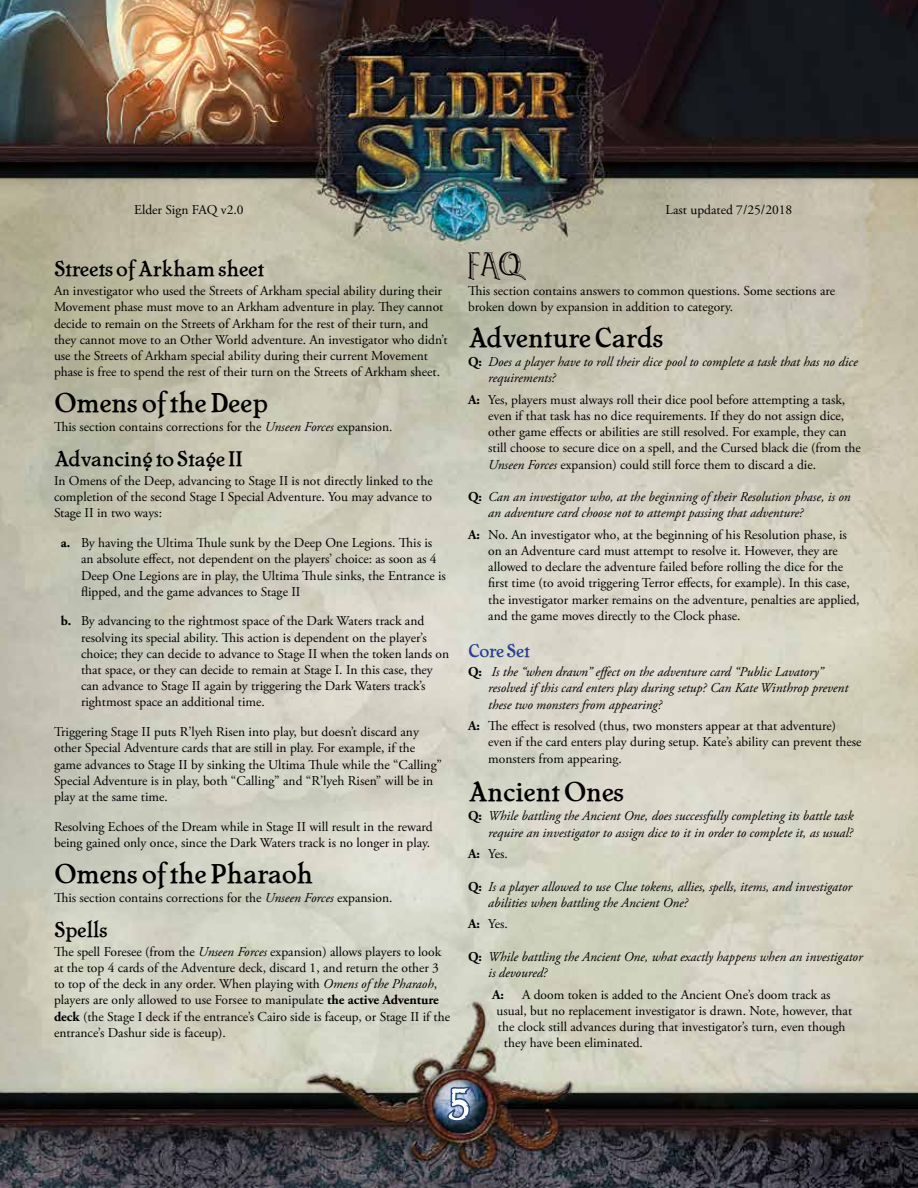
<style>
.page{position:relative;width:918px;height:1188px;background:#fff}
.page>*{position:absolute;margin:0;border:0;box-sizing:border-box;transform-origin:0 0}
.t1{font:67.5px "Booter Zero Zero";color:#fffffe;scale:1.25 1}
.t2{font:27px "Cheboygan";color:#000}
.t3{font:24px "Watson";color:#000}
.t4{font:21px "Cheboygan";color:#000}
.t5{font:18px "Cheboygan";color:#25408f}
.t6{font:13.5px/16.2px "Adobe Garamond Pro";color:#000}
.t7{font:italic 13.5px/16.2px "Adobe Garamond Pro";color:#000}
.t8{font:700 13.5px "Adobe Garamond Pro";color:#000}
.s1{font-style:italic}
.s2{font-weight:700}
.s3{font-weight:700;font-style:normal}
</style>
<div class="page">
<img style="left:0;top:0;width:918px;height:1188px">
<img style="left:441px;top:1082px;width:126px;height:106px">
<p class="t6" style="left:134px;top:202px;width:111px">Elder Sign FAQ v2.0</p>
<p class="t6" style="left:666px;top:202px;width:128px">Last updated 7/25/2018</p>
<h3 class="t4" style="left:54px;top:256px;width:211px">Streets of Arkham sheet</h3>
<p class="t6" style="left:54px;top:283px;width:395px">An investigator who used the Streets of Arkham special ability during their Movement phase must move to an Arkham adventure in play. They cannot decide to remain on the Streets of Arkham for the rest of their turn, and they cannot move to an Other World adventure. An investigator who didn’t use the Streets of Arkham special ability during their current Movement phase is free to spend the rest of their turn on the Streets of Arkham sheet.</p>
<h2 class="t2" style="left:54px;top:386px;width:215px">Omens of the Deep</h2>
<p class="t6" style="left:54px;top:419px;width:340px">This section contains corrections for the <span class="s1">Unseen Forces</span> expansion.</p>
<h3 class="t4" style="left:54px;top:445px;width:190px">Advancing to Stage II</h3>
<p class="t6" style="left:54px;top:473px;width:380px;text-align:justify">In Omens of the Deep, advancing to Stage II is not directly linked to the completion of the second Stage I Special Adventure. You may advance to Stage II in two ways:</p>
<p class="t6" style="left:81px;top:535px;width:367px;text-indent:-20px"><span class="s2">a.</span> By having the Ultima Thule sunk by the Deep One Legions. This is an absolute effect, not dependent on the players’ choice: as soon as 4<br>Deep One Legions are in play, the Ultima Thule sinks, the Entrance is flipped, and the game advances to Stage II</p>
<p class="t6" style="left:81px;top:614px;width:370px;text-indent:-20px"><span class="s2">b.</span> By advancing to the rightmost space of the Dark Waters track and resolving its special ability. This action is dependent on the player’s choice; they can decide to advance to Stage II when the token lands on that space, or they can decide to remain at Stage I. In this case, they can advance to Stage II again by triggering the Dark Waters track’s rightmost space an additional time.</p>
<p class="t6" style="left:54px;top:724px;width:389px">Triggering Stage II puts R’lyeh Risen into play, but doesn’t discard any other Special Adventure cards that are still in play. For example, if the game advances to Stage II by sinking the Ultima Thule while the “Calling” Special Adventure is in play, both “Calling” and “R’lyeh Risen” will be in play at the same time.</p>
<p class="t6" style="left:54px;top:819px;width:380px">Resolving Echoes of the Dream while in Stage II will result in the reward being gained only once, since the Dark Waters track is no longer in play.</p>
<h2 class="t2" style="left:54px;top:857px;width:260px">Omens of the Pharaoh</h2>
<p class="t6" style="left:54px;top:890px;width:340px">This section contains corrections for the <span class="s1">Unseen Forces</span> expansion.</p>
<h3 class="t4" style="left:54px;top:916px;width:55px">Spells</h3>
<p class="t6" style="left:54px;top:944px;width:398px">The spell Foresee (from the <span class="s1">Unseen Forces</span> expansion) allows players to look at the top 4 cards of the Adventure deck, discard 1, and return the other 3 to top of the deck in any order. When playing with <span class="s1">Omens of the Pharaoh</span>, players are only allowed to use Forsee to manipulate <span class="s2">the active Adventure deck</span> (the Stage I deck if the entrance’s Cairo side is faceup, or Stage II if the entrance’s Dashur side is faceup).</p>
<h3 class="t3" style="left:468px;top:252px;width:55px">FAQ</h3>
<p class="t6" style="left:468px;top:283px;width:369px">This section contains answers to common questions. Some sections are broken down by expansion in addition to category.</p>
<h2 class="t2" style="left:468px;top:321px;width:196px">Adventure Cards</h2>
<p class="t7" style="left:488px;top:354px;width:371px;text-indent:-20px"><span class="s3">Q:</span> Does a player have to roll their dice pool to complete a task that has no dice requirements?</p>
<p class="t6" style="left:488px;top:392px;width:374px;text-indent:-20px"><span class="s2">A:</span> Yes, players must always roll their dice pool before attempting a task, even if that task has no dice requirements. If they do not assign dice, other game effects or abilities are still resolved. For example, they can still choose to secure dice on a spell, and the Cursed black die (from the <span class="s1">Unseen Forces</span> expansion) could still force them to discard a die.</p>
<p class="t7" style="left:488px;top:489px;width:364px;text-indent:-20px"><span class="s3">Q:</span> Can an investigator who, at the beginning of their Resolution phase, is on an adventure card choose not to attempt passing that adventure?</p>
<p class="t6" style="left:488px;top:527px;width:373px;text-indent:-20px"><span class="s2">A:</span> No. An investigator who, at the beginning of his Resolution phase, is on an Adventure card must attempt to resolve it. However, they are allowed to declare the adventure failed before rolling the dice for the first time (to avoid triggering Terror effects, for example). In this case, the investigator marker remains on the adventure, penalties are applied, and the game moves directly to the Clock phase.</p>
<h3 class="t5" style="left:468px;top:639px;width:63px">Core Set</h3>
<p class="t7" style="left:488px;top:664px;width:361px;text-indent:-20px"><span class="s3">Q:</span> Is the “when drawn” effect on the adventure card “Public Lavatory” resolved if this card enters play during setup? Can Kate Winthrop prevent these two monsters from appearing?</p>
<p class="t6" style="left:488px;top:718px;width:375px;text-indent:-20px"><span class="s2">A:</span> The effect is resolved (thus, two monsters appear at that adventure) even if the card enters play during setup. Kate’s ability can prevent these monsters from appearing.</p>
<h2 class="t2" style="left:468px;top:775px;width:157px">Ancient Ones</h2>
<p class="t7" style="left:468px;top:808px;width:387px;text-align:right"><span class="s3">Q:</span> While battling the Ancient One, does successfully completing its battle task require an investigator to assign dice to it in order to complete it, as usual?</p>
<p class="t6" style="left:468px;top:846px;width:41px"><span class="s2">A:</span> Yes.</p>
<p class="t7" style="left:488px;top:879px;width:365px;text-indent:-20px"><span class="s3">Q:</span> Is a player allowed to use Clue tokens, allies, spells, items, and investigator abilities when battling the Ancient One?</p>
<p class="t6" style="left:468px;top:917px;width:41px"><span class="s2">A:</span> Yes.</p>
<p class="t7" style="left:488px;top:949px;width:376px;text-indent:-20px"><span class="s3">Q:</span> While battling the Ancient One, what exactly happens when an investigator is devoured?</p>
<p class="t8" style="left:492px;top:986px;width:13px">A:</p>
<p class="t6" style="left:522px;top:987px;width:310px">A doom token is added to the Ancient One’s doom track as</p>
<p class="t6" style="left:496px;top:1003px;width:357px">usual, but no replacement investigator is drawn. Note, however, that</p>
<p class="t6" style="left:498px;top:1019px;width:349px">the clock still advances during that investigator’s turn, even though</p>
<p class="t6" style="left:504px;top:1035px;width:141px">they have been eliminated.</p>
<h1 class="t1" style="left:448px;top:1071px;width:19px">5</h1>
</div>
